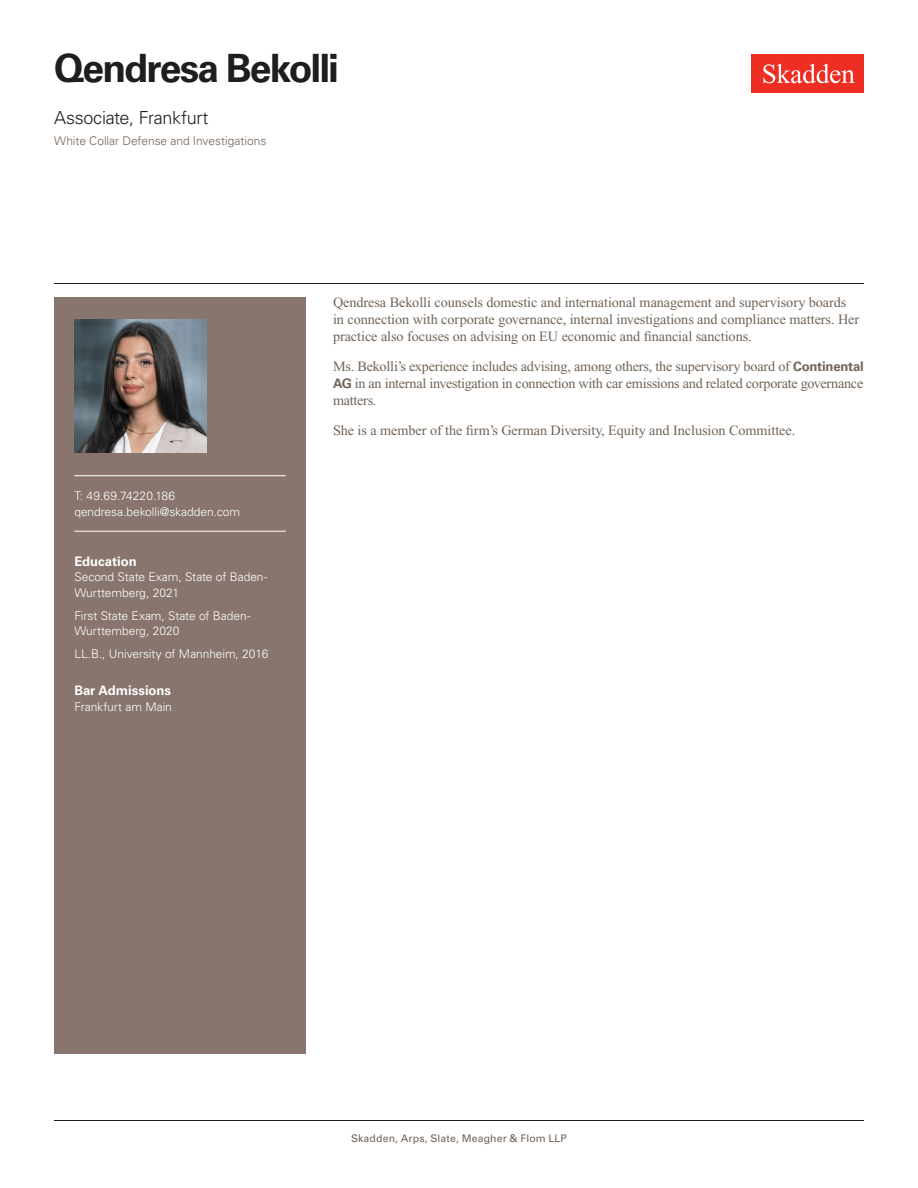
<style>
.page{position:relative;width:918px;height:1188px;background:#fff}
.page>*{position:absolute;margin:0;border:0;box-sizing:border-box;transform-origin:0 0}
.Name{font:700 39px "Univers LT Std";letter-spacing:-.05em;color:#1e1e1d}
.Title_and_Office{font:300 18px "Univers LT Std";letter-spacing:-.02em;color:#1e1e1d}
.Main_Body{font:14.25px/16.8px "Times New Roman PS Std";letter-spacing:-.005em;color:#726458}
.Bar_Admission_Education{font:700 13.2px "Univers LT Std";letter-spacing:-.005em;color:#fff}
.Sidebar_text{font:300 12px/15.8px "Univers LT Std";letter-spacing:-.005em;color:#fff}
.Practice{font:300 12px "Univers LT Std";letter-spacing:-.005em;color:#726458}
.Email{font:300 12px "Univers LT Std";letter-spacing:-.005em;color:#fff}
.Phone_Number{font:300 12px "Univers LT Std";letter-spacing:.005em;color:#fff}
.Folio{font:10.5px "Univers LT Std";letter-spacing:.01em;color:#726458}
.s1{font-family:"Univers LT Std";font-weight:700;font-size:13.2px}
</style>
<div class="page">
<div style="left:752px;top:54px;width:112px;height:39px;background:#ee2e22"></div>
<svg style="left:763px;top:64px;width:92px;height:19px"></svg>
<div style="left:54px;top:297px;width:252px;height:756px;background:#87756e"></div>
<hr style="left:74px;top:475px;width:212px;height:1px;background:#fff">
<hr style="left:74px;top:531px;width:212px;height:1px;background:#fff">
<img style="left:74px;top:320px;width:132px;height:132px">
<hr style="left:54px;top:1120px;width:810px;height:1px;background:#1e1e1d">
<hr style="left:54px;top:283px;width:810px;height:1px;background:#1e1e1d">
<h1 class="Name" style="left:54px;top:46px;width:287px">Qendresa Bekolli</h1>
<h2 class="Title_and_Office" style="left:54px;top:107px;width:156px">Associate, Frankfurt</h2>
<h3 class="Practice" style="left:54px;top:134px;width:214px">White Collar Defense and Investigations</h3>
<p class="Phone_Number" style="left:74px;top:489px;width:102px">T: 49.69.74220.186</p>
<p class="Email" style="left:74px;top:504px;width:167px">qendresa.bekolli@skadden.com</p>
<p class="Bar_Admission_Education" style="left:74px;top:553px;width:64px">Education</p>
<p class="Sidebar_text" style="left:74px;top:569px;width:195px">Second State Exam, State of Baden-<br>Wurttemberg, 2021</p>
<p class="Sidebar_text" style="left:74px;top:608px;width:178px">First State Exam, State of Baden-<br>Wurttemberg, 2020</p>
<p class="Sidebar_text" style="left:74px;top:646px;width:196px">LL.B., University of Mannheim, 2016</p>
<p class="Bar_Admission_Education" style="left:74px;top:683px;width:98px">Bar Admissions</p>
<p class="Sidebar_text" style="left:74px;top:699px;width:99px">Frankfurt am Main</p>
<p class="Main_Body" style="left:333px;top:294px;width:528px">Qendresa Bekolli counsels domestic and international management and supervisory boards in connection with corporate governance, internal investigations and compliance matters. Her practice also focuses on advising on EU economic and financial sanctions.</p>
<p class="Main_Body" style="left:333px;top:358px;width:532px;text-align:justify">Ms. Bekolli’s experience includes advising, among others, the supervisory board of <span class="s1">Continental AG</span> in an internal investigation in connection with car emissions and related corporate governance matters.</p>
<p class="Main_Body" style="left:333px;top:422px;width:464px">She is a member of the firm’s German Diversity, Equity and Inclusion Committee.</p>
<p class="Folio" style="left:351px;top:1132px;width:217px">Skadden, Arps, Slate, Meagher &amp; Flom LLP</p>
</div>
